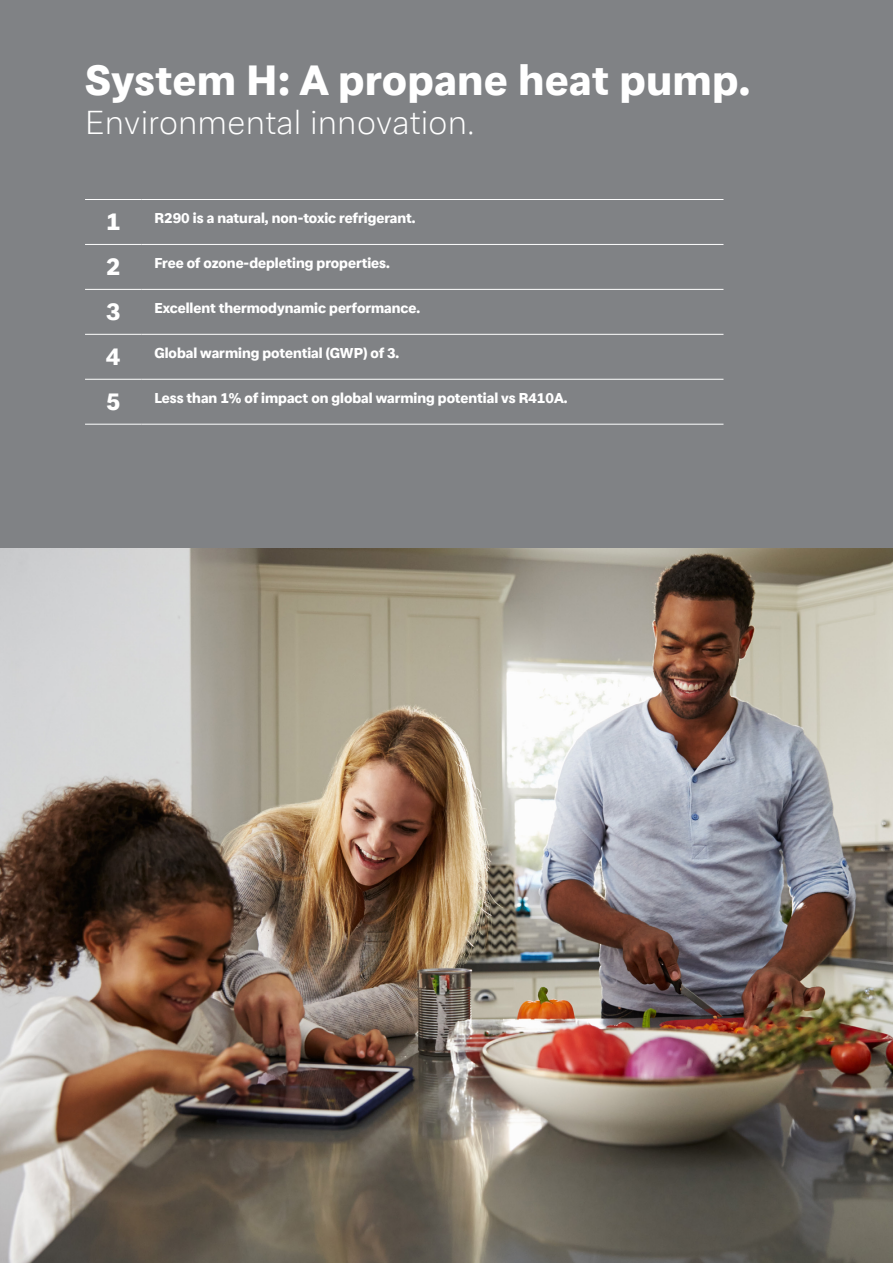
<style>
.page{position:relative;width:893px;height:1263px;background:#fff}
.page>*{position:absolute;margin:0;border:0;box-sizing:border-box;transform-origin:0 0}
.Copytext_9_5_11_5{font:800 42px "Glen Dimplex Sans";letter-spacing:.02em;color:#fff}
.Copytext_9_5_11_5-2{font:300 33px "Glen Dimplex Sans";letter-spacing:.02em;color:#fff}
.t1{font:800 24px "Glen Dimplex Sans";color:#fff}
.t2{font:800 14.25px "Glen Dimplex Sans";color:#fff}
</style>
<div class="page">
<div style="left:0;top:0;width:893px;height:549px;background:#808285"></div>
<hr style="left:85px;top:199px;width:57px;height:1px;background:#fff">
<hr style="left:142px;top:199px;width:581px;height:1px;background:#fff">
<hr style="left:85px;top:244px;width:57px;height:1px;background:#fff">
<hr style="left:142px;top:244px;width:581px;height:1px;background:#fff">
<hr style="left:85px;top:289px;width:57px;height:1px;background:#fff">
<hr style="left:142px;top:289px;width:581px;height:1px;background:#fff">
<hr style="left:85px;top:334px;width:57px;height:1px;background:#fff">
<hr style="left:142px;top:334px;width:581px;height:1px;background:#fff">
<hr style="left:85px;top:379px;width:57px;height:1px;background:#fff">
<hr style="left:142px;top:379px;width:581px;height:1px;background:#fff">
<hr style="left:85px;top:424px;width:57px;height:1px;background:#fff">
<hr style="left:142px;top:424px;width:581px;height:1px;background:#fff">
<img style="left:0;top:549px;width:893px;height:714px">
<p class="Copytext_9_5_11_5" style="left:85px;top:54px;width:667px">System H: A propane heat pump.</p>
<p class="Copytext_9_5_11_5-2" style="left:85px;top:103px;width:391px">Environmental innovation.</p>
<p class="t1" style="left:106px;top:207px;width:16px">1</p>
<p class="t2" style="left:154px;top:209px;width:262px">R290 is a natural, non-toxic refrigerant.</p>
<p class="t1" style="left:106px;top:252px;width:16px">2</p>
<p class="t2" style="left:154px;top:254px;width:237px">Free of ozone-depleting properties.</p>
<p class="t1" style="left:106px;top:297px;width:16px">3</p>
<p class="t2" style="left:154px;top:299px;width:267px">Excellent thermodynamic performance.</p>
<p class="t1" style="left:106px;top:342px;width:16px">4</p>
<p class="t2" style="left:154px;top:344px;width:246px">Global warming potential (GWP) of 3.</p>
<p class="t1" style="left:106px;top:387px;width:16px">5</p>
<p class="t2" style="left:154px;top:389px;width:415px">Less than 1% of impact on global warming potential vs R410A.</p>
</div>
